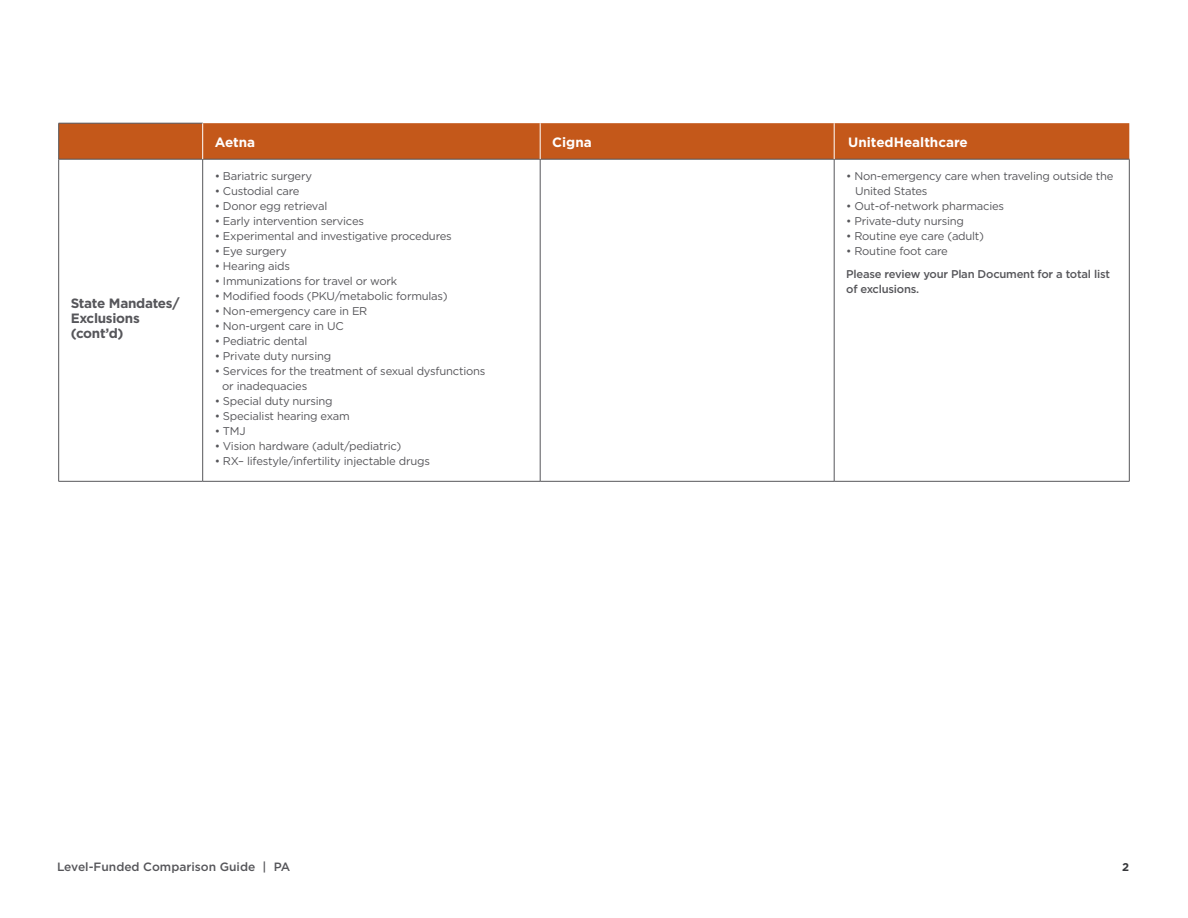
<style>
.page{position:relative;width:1188px;height:918px;background:#fff}
.page>*{position:absolute;margin:0;border:0;box-sizing:border-box;transform-origin:0 0}
.t1{font:700 13.5px/15px "Gotham";letter-spacing:-.02em;color:#56565a}
.t2{font:700 13.5px "Gotham";color:#fff}
.t3{font:500 12px "Gotham";color:#56565a}
.t4{font:11.25px/15px "Gotham";letter-spacing:-.02em;color:#56565a}
.t5{font:500 11.25px/15px "Gotham";letter-spacing:-.02em;color:#56565a}
.t6{font:700 11.25px "Gotham";color:#37383b}
</style>
<div class="page">
<div style="left:59px;top:123px;width:1070px;height:36px;background:#c4581a"></div>
<hr style="left:202px;top:159px;width:1px;height:322px;background:#56565a">
<hr style="left:540px;top:159px;width:1px;height:322px;background:#56565a">
<hr style="left:834px;top:159px;width:1px;height:322px;background:#56565a">
<hr style="left:1129px;top:159px;width:1px;height:322px;background:#56565a">
<hr style="left:58px;top:123px;width:145px;height:1px;background:#56565a">
<hr style="left:58px;top:123px;width:1px;height:36px;background:#56565a">
<hr style="left:58px;top:159px;width:145px;height:1px;background:#56565a">
<hr style="left:58px;top:159px;width:1px;height:322px;background:#56565a">
<hr style="left:203px;top:159px;width:337px;height:1px;background:#56565a">
<hr style="left:540px;top:159px;width:294px;height:1px;background:#56565a">
<hr style="left:834px;top:159px;width:296px;height:1px;background:#56565a">
<hr style="left:58px;top:481px;width:145px;height:1px;background:#56565a">
<hr style="left:203px;top:481px;width:337px;height:1px;background:#56565a">
<hr style="left:540px;top:481px;width:294px;height:1px;background:#56565a">
<hr style="left:834px;top:481px;width:296px;height:1px;background:#56565a">
<hr style="left:202px;top:123px;width:1px;height:36px;background:#fff">
<hr style="left:540px;top:123px;width:1px;height:36px;background:#fff">
<hr style="left:834px;top:123px;width:1px;height:36px;background:#fff">
<p class="t1" style="left:71px;top:295px;width:110px">State Mandates/<br>Exclusions (cont’d)</p>
<p class="t2" style="left:215px;top:133px;width:42px">Aetna</p>
<p class="t2" style="left:552px;top:133px;width:41px">Cigna</p>
<p class="t2" style="left:848px;top:133px;width:121px">UnitedHealthcare</p>
<p class="t4" style="left:215px;top:168px;width:99px">• Bariatric surgery</p>
<p class="t4" style="left:215px;top:183px;width:86px">• Custodial care</p>
<p class="t4" style="left:215px;top:198px;width:114px">• Donor egg retrieval</p>
<p class="t4" style="left:215px;top:213px;width:151px">• Early intervention services</p>
<p class="t4" style="left:215px;top:228px;width:239px">• Experimental and investigative procedures</p>
<p class="t4" style="left:215px;top:243px;width:74px">• Eye surgery</p>
<p class="t4" style="left:215px;top:258px;width:77px">• Hearing aids</p>
<p class="t4" style="left:215px;top:273px;width:184px">• Immunizations for travel or work</p>
<p class="t4" style="left:215px;top:288px;width:234px">• Modified foods (PKU/metabolic formulas)</p>
<p class="t4" style="left:215px;top:303px;width:154px">• Non-emergency care in ER</p>
<p class="t4" style="left:215px;top:318px;width:131px">• Non-urgent care in UC</p>
<p class="t4" style="left:215px;top:333px;width:94px">• Pediatric dental</p>
<p class="t4" style="left:215px;top:348px;width:118px">• Private duty nursing</p>
<p class="t4" style="left:222px;top:363px;width:265px;text-indent:-8px">• Services for the treatment of sexual dysfunctions or inadequacies</p>
<p class="t4" style="left:215px;top:393px;width:119px">• Special duty nursing</p>
<p class="t4" style="left:215px;top:408px;width:137px">• Specialist hearing exam</p>
<p class="t4" style="left:215px;top:423px;width:33px">• TMJ</p>
<p class="t4" style="left:215px;top:438px;width:188px">• Vision hardware (adult/pediatric)</p>
<p class="t4" style="left:215px;top:453px;width:217px">• RX– lifestyle/infertility injectable drugs</p>
<p class="t4" style="left:855px;top:168px;width:260px;text-indent:-9px">• Non-emergency care when traveling outside the<br>United States</p>
<p class="t4" style="left:846px;top:198px;width:159px">• Out-of-network pharmacies</p>
<p class="t4" style="left:846px;top:213px;width:119px">• Private-duty nursing</p>
<p class="t4" style="left:846px;top:228px;width:140px">• Routine eye care (adult)</p>
<p class="t4" style="left:846px;top:243px;width:103px">• Routine foot care</p>
<p class="t5" style="left:846px;top:266px;width:265px">Please review your Plan Document for a total list of exclusions.</p>
<p class="t3" style="left:57px;top:859px;width:235px">Level-Funded Comparison Guide | PA</p>
<p class="t6" style="left:1122px;top:860px;width:9px">2</p>
</div>
